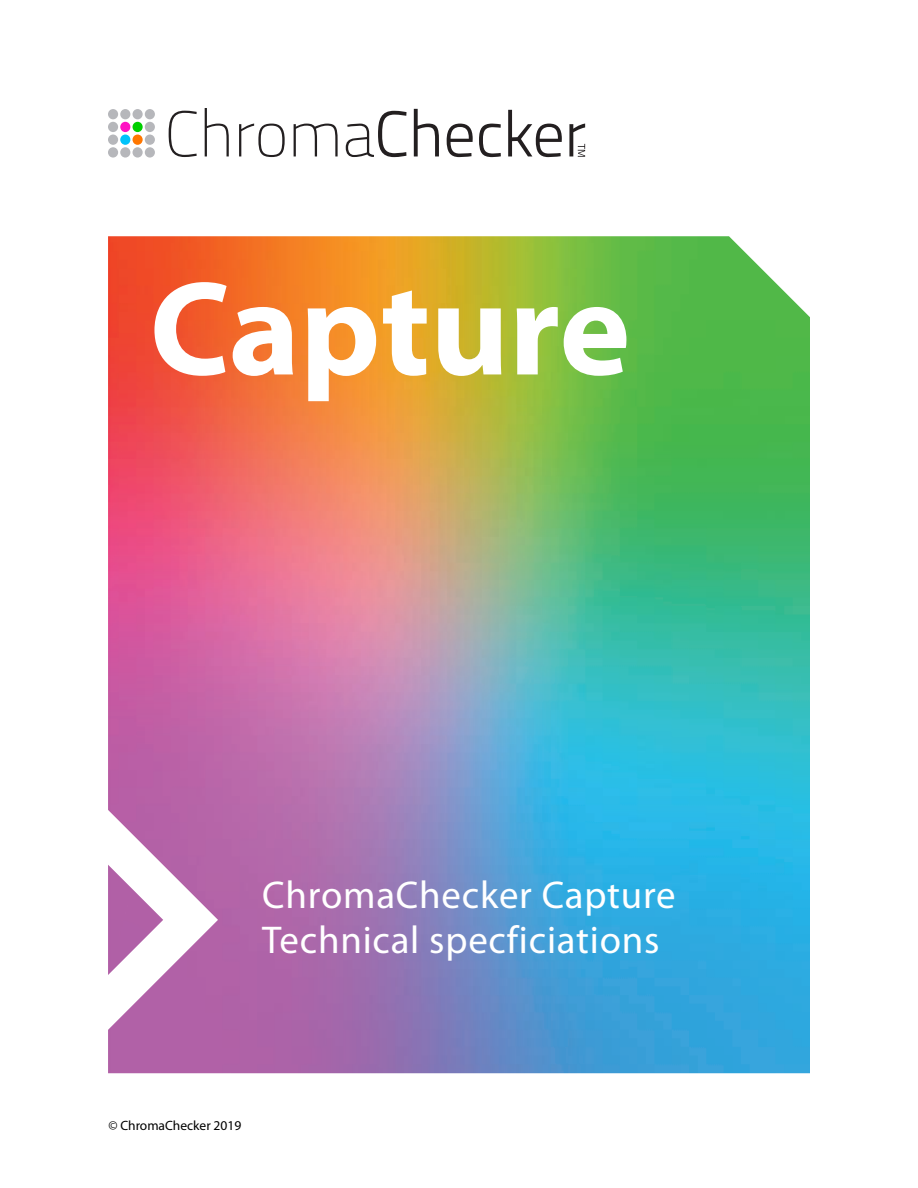
<style>
.page{position:relative;width:918px;height:1188px;background:#fff}
.page>*{position:absolute;margin:0;border:0;box-sizing:border-box;transform-origin:0 0}
.t1{font:700 135px "Myriad Pro";color:#fff}
.t2{font:38.85px/45px "Myriad Pro";letter-spacing:.02em;color:#fff}
.t3{font:13.5px "Myriad Pro";color:#000}
</style>
<div class="page">
<img style="left:108px;top:236px;width:702px;height:837px">
<div style="left:108px;top:109px;width:10px;height:10px;background:#b6b7bb;border-radius:50%"></div>
<div style="left:108px;top:122px;width:10px;height:10px;background:#b6b7bb;border-radius:50%"></div>
<div style="left:108px;top:135px;width:10px;height:10px;background:#b6b7bb;border-radius:50%"></div>
<div style="left:108px;top:147px;width:10px;height:11px;background:#b6b7bb;border-radius:50%"></div>
<div style="left:120px;top:109px;width:10px;height:10px;background:#b6b7bb;border-radius:50%"></div>
<div style="left:120px;top:122px;width:10px;height:10px;background:#ff12c3;border-radius:50%"></div>
<div style="left:120px;top:135px;width:10px;height:10px;background:#00c3fa;border-radius:50%"></div>
<div style="left:120px;top:147px;width:10px;height:11px;background:#b6b7bb;border-radius:50%"></div>
<div style="left:145px;top:109px;width:10px;height:10px;background:#b6b7bb;border-radius:50%"></div>
<div style="left:145px;top:122px;width:10px;height:10px;background:#b6b7bb;border-radius:50%"></div>
<div style="left:145px;top:135px;width:10px;height:10px;background:#b6b7bb;border-radius:50%"></div>
<div style="left:145px;top:147px;width:10px;height:11px;background:#b6b7bb;border-radius:50%"></div>
<div style="left:133px;top:109px;width:10px;height:10px;background:#b6b7bb;border-radius:50%"></div>
<div style="left:133px;top:122px;width:10px;height:10px;background:#00cf00;border-radius:50%"></div>
<div style="left:133px;top:135px;width:10px;height:10px;background:#f70;border-radius:50%"></div>
<div style="left:133px;top:147px;width:10px;height:11px;background:#b6b7bb;border-radius:50%"></div>
<svg style="left:169px;top:108px;width:416px;height:49px"></svg>
<svg style="left:108px;top:807px;width:110px;height:226px;fill:#b462a7"></svg>
<svg style="left:108px;top:861px;width:55px;height:117px"></svg>
<img style="left:108px;top:865px;width:55px;height:110px">
<h1 class="t1" style="left:150px;top:253px;width:482px">Capture</h1>
<p class="t2" style="left:262px;top:873px;width:415px">ChromaChecker Capture<br>Technical specficiations</p>
<p class="t3" style="left:108px;top:1118px;width:134px">© ChromaChecker 2019</p>
</div>
